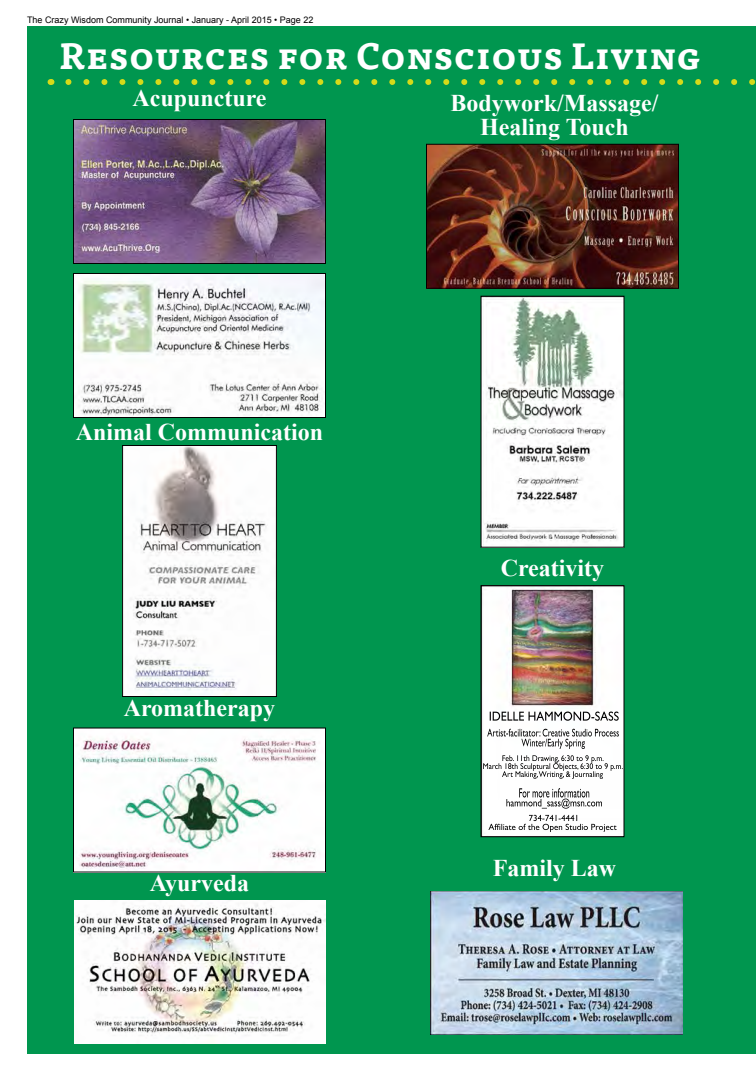
<style>
.page{position:relative;width:756px;height:1080px;background:#fff}
.page>*{position:absolute;margin:0;border:0;box-sizing:border-box;transform-origin:0 0}
.t1{font:700 36px "Tisa Pro";color:#fff}
.t2{font:700 24px/24px "Times New Roman";color:#fff;text-align:center}
.t3{font:9px "Arial";color:#000}
</style>
<div class="page">
<div style="left:27px;top:26px;width:729px;height:1028px;background:#00964f"></div>
<img style="left:75px;top:121px;width:249px;height:141px">
<div style="left:73px;top:119px;width:253px;height:145px;border:1px solid #000"></div>
<img style="left:124px;top:447px;width:151px;height:248px">
<div style="left:122px;top:445px;width:155px;height:252px;border:1px solid #000"></div>
<img style="left:75px;top:730px;width:249px;height:141px">
<div style="left:73px;top:728px;width:253px;height:145px;border:1px solid #000"></div>
<img style="left:428px;top:146px;width:249px;height:141px">
<div style="left:426px;top:144px;width:253px;height:145px;border:1px solid #000"></div>
<img style="left:482px;top:298px;width:140px;height:248px">
<img style="left:482px;top:587px;width:140px;height:248px">
<div style="left:480px;top:585px;width:144px;height:252px;border:1px solid #000"></div>
<img style="left:75px;top:275px;width:249px;height:141px">
<div style="left:73px;top:273px;width:253px;height:145px;border:1px solid #000"></div>
<svg style="left:68px;top:79px;width:688px;height:6px"></svg>
<img style="left:74px;top:900px;width:252px;height:144px">
<img style="left:430px;top:891px;width:253px;height:144px">
<p class="t3" style="left:27px;top:13px;width:288px">The Crazy Wisdom Community Journal • January - April 2015 • Page 22</p>
<h1 class="t1" style="left:59px;top:27px;width:643px">Resources for Conscious Living</h1>
<p class="t2" style="left:132px;top:86px;width:136px">Acupuncture</p>
<p class="t2" style="left:76px;top:419px;width:249px">Animal Communication</p>
<p class="t2" style="left:124px;top:696px;width:153px">Aromatherapy</p>
<p class="t2" style="left:150px;top:870px;width:101px">Ayurveda</p>
<p class="t2" style="left:450px;top:90px;width:210px">Bodywork/Massage/<br>Healing Touch</p>
<p class="t2" style="left:501px;top:555px;width:105px">Creativity</p>
<p class="t2" style="left:493px;top:856px;width:125px">Family Law</p>
</div>
